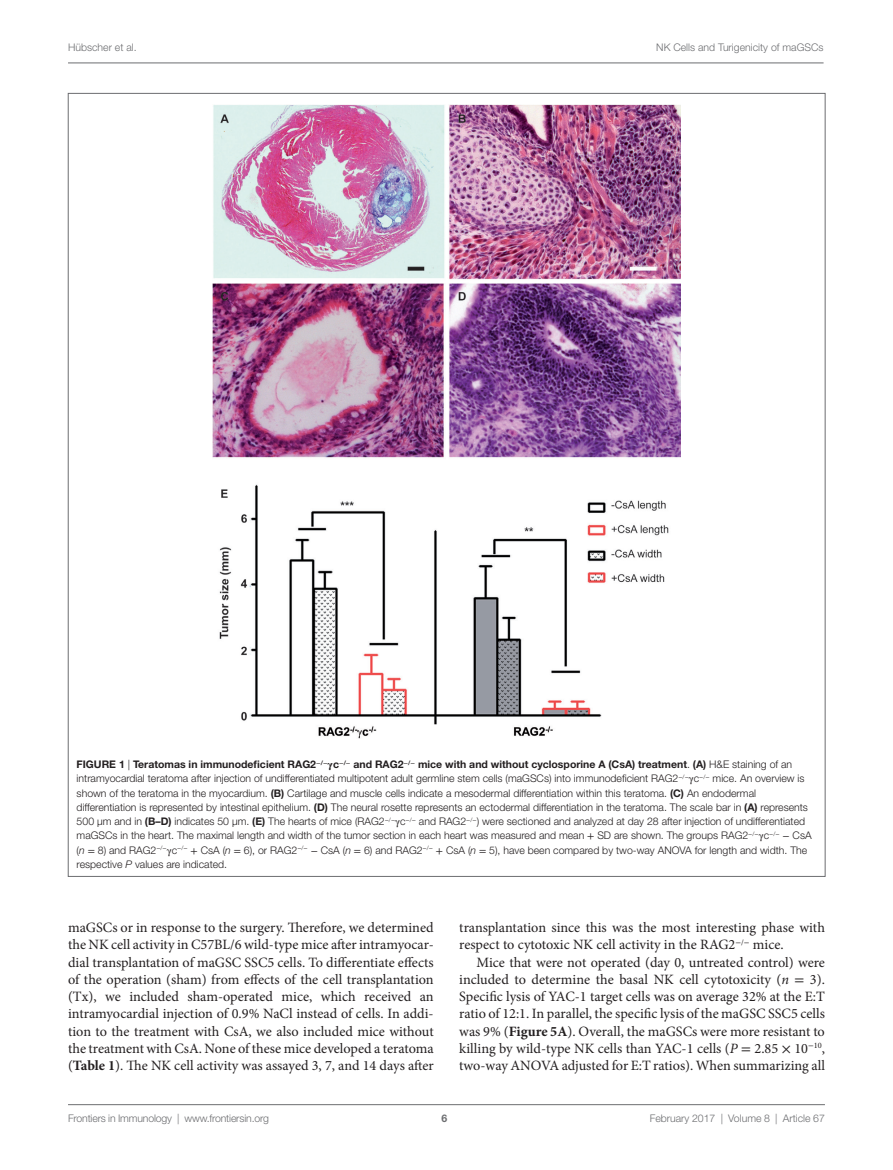
<style>
.page{position:relative;width:893px;height:1170px;background:#fff}
.page>*{position:absolute;margin:0;border:0;box-sizing:border-box;transform-origin:0 0}
.t1{font:14.25px/17.2px "Minion Pro";color:#231f20;text-align:justify}
.t2{font:300 10.5px/14.2px "Helvetica Neue LT Std";color:#231f20}
.t3{font:300 10.5px "Helvetica Neue LT Std";color:#6c6d70}
.t4{font:700 10.5px "Helvetica Neue LT Std";color:#231f20}
.t5{font:700 10.5px "Helvetica Neue LT Std";color:#6c6d70}
.s1{font-weight:300}
.s2{font-family:"STIX General"}
.s3{font-weight:700}
.s4{font-family:"STIX General";font-weight:400}
.s5{font-style:italic}
</style>
<div class="page">
<img style="left:213px;top:105px;width:467px;height:633px">
<hr style="left:68px;top:63px;width:756px;height:1px;background:#6c6d70">
<hr style="left:68px;top:1104px;width:757px;height:1px;background:#6c6d70">
<p class="t3" style="left:68px;top:41px;width:70px">Hübscher et al.</p>
<p class="t3" style="left:656px;top:41px;width:169px">NK Cells and Turigenicity of maGSCs</p>
<p class="t4" style="left:77px;top:757px;width:220px">Figure 1 <span class="s1">|</span> Teratomas in immunodeficient RAG</p>
<p class="t4" style="left:310px;top:757px;width:73px">2<sup>−</sup><sup>/</sup><sup>−</sup><span class="s2">γ</span>c<sup>−</sup><sup>/</sup><sup>−</sup> and RAG</p>
<p class="t2" style="left:77px;top:757px;width:736px;text-indent:321px"><span class="s3">2</span><sup>−</sup><sup>/</sup><sup>−</sup> <span class="s3">mice with and without cyclosporine A (CsA) treatment</span>. <span class="s3">(A)</span> H&amp;E staining of an intramyocardial teratoma after injection of undifferentiated multipotent adult germline stem cells (maGSCs) into immunodeficient RAG2<sup>−</sup><sup>/</sup><sup>−</sup><span class="s4">γ</span>c<sup>−</sup><sup>/</sup><sup>−</sup> mice. An overview is shown of the teratoma in the myocardium. <span class="s3">(B)</span> Cartilage and muscle cells indicate a mesodermal differentiation within this teratoma. <span class="s3">(C)</span> An endodermal differentiation is represented by intestinal epithelium. <span class="s3">(D)</span> The neural rosette represents an ectodermal differentiation in the teratoma. The scale bar in <span class="s3">(A)</span> represents 500 µm and in <span class="s3">(B–D)</span> indicates 50 µm. <span class="s3">(E)</span> The hearts of mice (RAG2<sup>−</sup><sup>/</sup><sup>−</sup><span class="s4">γ</span>c<sup>−</sup><sup>/</sup><sup>−</sup> and RAG2<sup>−</sup><sup>/</sup><sup>−</sup>) were sectioned and analyzed at day 28 after injection of undifferentiated maGSCs in the heart. The maximal length and width of the tumor section in each heart was measured and mean <span class="s4">+</span> SD are shown. The groups RAG2<sup>−</sup><sup>/</sup><sup>−</sup><span class="s4">γ</span>c<sup>−</sup><sup>/</sup><sup>−</sup> <span class="s4">−</span> CsA (<span class="s5">n</span> <span class="s4">=</span> 8) and RAG2<sup>−</sup><sup>/</sup><sup>−</sup><span class="s4">γ</span>c<sup>−</sup><sup>/</sup><sup>−</sup> <span class="s4">+</span> CsA (<span class="s5">n</span> <span class="s4">=</span> 6), or RAG2<sup>−</sup><sup>/</sup><sup>−</sup> <span class="s4">−</span> CsA (<span class="s5">n</span> <span class="s4">=</span> 6) and RAG2<sup>−</sup><sup>/</sup><sup>−</sup> <span class="s4">+</span> CsA (<span class="s5">n</span> <span class="s4">=</span> 5), have been compared by two-way ANOVA for length and width. The respective <span class="s5">P</span> values are indicated.</p>
<p class="t1" style="left:68px;top:918px;width:367px">maGSCs or in response to the surgery. Therefore, we determined the NK cell activity in C57BL/6 wild-type mice after intramyocar&shy;dial transplantation of maGSC SSC5 cells. To differentiate effects of the operation (sham) from effects of the cell transplantation (Tx), we included sham-operated mice, which received an intramyocardial injection of 0.9% NaCl instead of cells. In addi&shy;tion to the treatment with CsA, we also included mice without the treatment with CsA. None of these mice developed a teratoma (<span class="s3">Table 1</span>). The NK cell activity was assayed 3, 7, and 14 days after</p>
<p class="t1" style="left:459px;top:918px;width:367px">transplantation since this was the most interesting phase with respect to cytotoxic NK cell activity in the RAG2<sup>−</sup><sup>/</sup><sup>−</sup> mice.</p>
<p class="t1" style="left:459px;top:953px;width:367px;text-indent:17px">Mice that were not operated (day 0, untreated control) were included to determine the basal NK cell cytotoxicity (<span class="s5">n</span> <span class="s2">=</span> 3).<br>Specific lysis of YAC-1 target cells was on average 32% at the E:T ratio of 12:1. In parallel, the specific lysis of the maGSC SSC5 cells was 9% (<span class="s3">Figure 5A</span>). Overall, the maGSCs were more resistant to killing by wild-type NK cells than YAC-1 cells (<span class="s5">P</span> <span class="s2">=</span> 2.85 <span class="s2">×</span> 10<sup>−</sup><sup>10</sup>, two-way ANOVA adjusted for E:T ratios). When summarizing all</p>
<p class="t3" style="left:68px;top:1111px;width:203px">Frontiers in Immunology | www.frontiersin.org</p>
<p class="t3" style="left:650px;top:1111px;width:177px">February 2017 | Volume 8 | Article 67</p>
<p class="t5" style="left:441px;top:1111px;width:7px">6</p>
</div>
